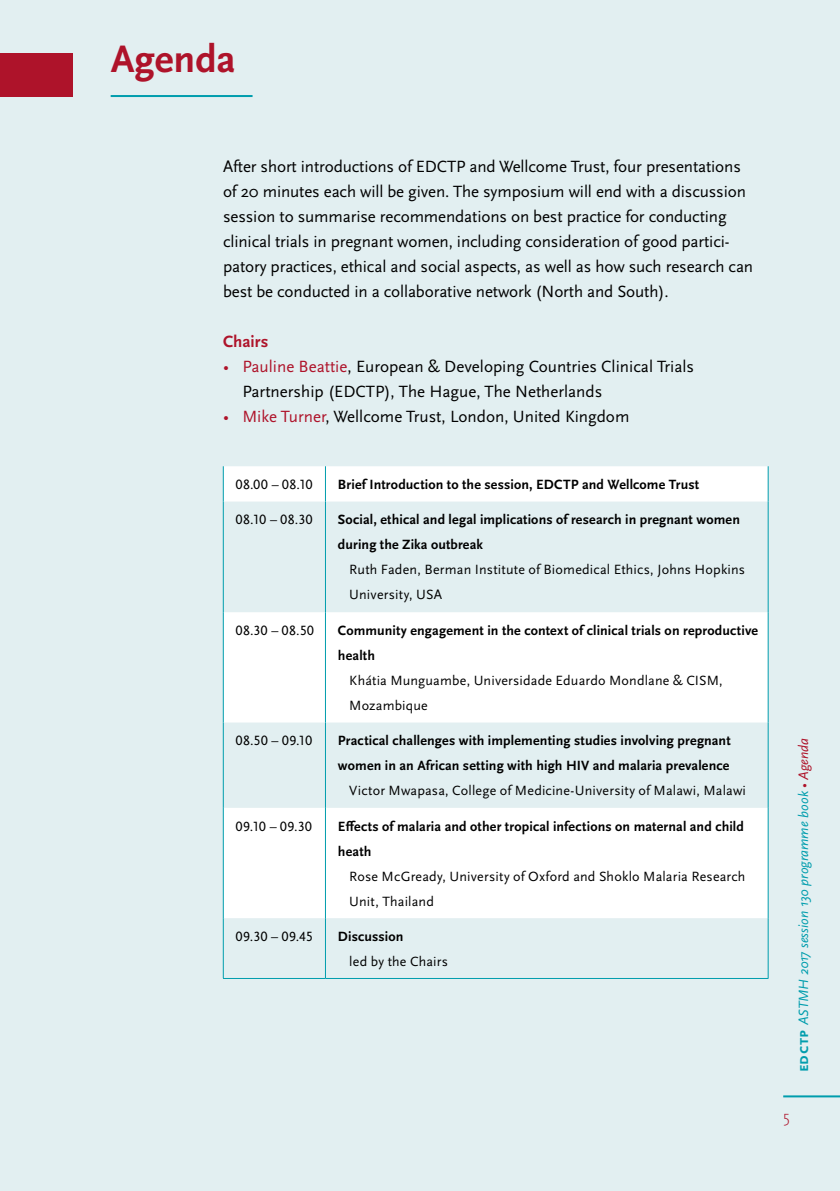
<style>
.page{position:relative;width:840px;height:1191px;background:#fff}
.page>*{position:absolute;margin:0;border:0;box-sizing:border-box;transform-origin:0 0}
.t1{font:700 40px "Scala Sans OT";color:#ae132a}
.t2{font:17px/25px "Scala Sans OT";letter-spacing:-.01em;color:#000}
.t3{font:700 17px "Scala Sans OT";color:#ae132a}
.t4{font:300 17px "Scala Sans OT";color:#ae132a}
.t5{font:700 14px/25px "Scala Sans OT";letter-spacing:.01em;color:#000}
.t6{font:14px/25px "Scala Sans OT";letter-spacing:.01em;color:#000}
.t7{font:italic 14px "Scala Sans OT";color:#009dad}
.s1{color:#ae132a}
.s2{font-weight:700;font-style:normal;font-size:16px}
</style>
<div class="page">
<div style="left:0;top:0;width:839px;height:1191px;background:#e2eff1"></div>
<svg style="left:224px;top:466px;width:543px;height:452px;fill:#fff"></svg>
<hr style="left:223px;top:466px;width:1px;height:35px;background:#009dad">
<hr style="left:767px;top:466px;width:1px;height:35px;background:#009dad">
<hr style="left:223px;top:501px;width:1px;height:111px;background:#009dad">
<hr style="left:767px;top:501px;width:1px;height:111px;background:#009dad">
<hr style="left:223px;top:612px;width:1px;height:110px;background:#009dad">
<hr style="left:767px;top:612px;width:1px;height:110px;background:#009dad">
<hr style="left:223px;top:722px;width:1px;height:86px;background:#009dad">
<hr style="left:767px;top:722px;width:1px;height:86px;background:#009dad">
<hr style="left:223px;top:808px;width:1px;height:110px;background:#009dad">
<hr style="left:767px;top:808px;width:1px;height:110px;background:#009dad">
<hr style="left:223px;top:918px;width:1px;height:60px;background:#009dad">
<hr style="left:767px;top:918px;width:1px;height:60px;background:#009dad">
<hr style="left:223px;top:978px;width:102px;height:1px;background:#009dad">
<hr style="left:325px;top:978px;width:443px;height:1px;background:#009dad">
<hr style="left:325px;top:466px;width:1px;height:35px;background:#009dad">
<hr style="left:325px;top:501px;width:1px;height:111px;background:#009dad">
<hr style="left:325px;top:612px;width:1px;height:110px;background:#009dad">
<hr style="left:325px;top:722px;width:1px;height:86px;background:#009dad">
<hr style="left:325px;top:808px;width:1px;height:110px;background:#009dad">
<hr style="left:325px;top:918px;width:1px;height:60px;background:#009dad">
<div style="left:0;top:53px;width:72px;height:44px;background:#ae132a"></div>
<hr style="left:111px;top:95px;width:141px;height:2px;background:#009dad">
<hr style="left:782px;top:1095px;width:57px;height:2px;background:#009dad">
<h1 class="t1" style="left:111px;top:37px;width:126px">Agenda</h1>
<p class="t2" style="left:223px;top:154px;width:531px">After short introductions of EDCTP and Wellcome Trust, four presentations of 20 minutes each will be given. The symposium will end with a discussion session to summarise recommendations on best practice for conducting clinical trials in pregnant women, including consideration of good partici&shy;patory practices, ethical and social aspects, as well as how such research can best be conducted in a collaborative network (North and South).</p>
<p class="t3" style="left:223px;top:332px;width:47px">Chairs</p>
<p class="t2" style="left:242px;top:354px;width:453px;text-indent:-19px"><span class="s1">• Pauline Beattie</span>, European &amp; Developing Countries Clinical Trials<br>Partnership (EDCTP), The Hague, The Netherlands</p>
<p class="t2" style="left:223px;top:404px;width:407px"><span class="s1">• Mike Turner</span>, Wellcome Trust, London, United Kingdom</p>
<p class="t6" style="left:236px;top:472px;width:79px">08.00 – 08.10</p>
<p class="t5" style="left:338px;top:472px;width:362px">Brief Introduction to the session, EDCTP and Wellcome Trust</p>
<p class="t6" style="left:236px;top:507px;width:78px">08.10 – 08.30</p>
<p class="t5" style="left:338px;top:507px;width:403px">Social, ethical and legal implications of research in pregnant women during the Zika outbreak</p>
<p class="t6" style="left:349px;top:557px;width:397px">Ruth Faden, Berman Institute of Biomedical Ethics, Johns Hopkins<br>University, USA</p>
<p class="t6" style="left:236px;top:618px;width:80px">08.30 – 08.50</p>
<p class="t5" style="left:338px;top:618px;width:421px">Community engagement in the context of clinical trials on reproductive health</p>
<p class="t6" style="left:349px;top:668px;width:374px">Khátia Munguambe, Universidade Eduardo Mondlane &amp; CISM,<br>Mozambique</p>
<p class="t6" style="left:236px;top:728px;width:78px">08.50 – 09.10</p>
<p class="t5" style="left:338px;top:728px;width:394px">Practical challenges with implementing studies involving pregnant women in an African setting with high HIV and malaria prevalence</p>
<p class="t6" style="left:349px;top:778px;width:398px">Victor Mwapasa, College of Medicine-University of Malawi, Malawi</p>
<p class="t6" style="left:236px;top:814px;width:78px">09.10 – 09.30</p>
<p class="t5" style="left:338px;top:814px;width:407px">Effects of malaria and other tropical infections on maternal and child heath</p>
<p class="t6" style="left:349px;top:864px;width:397px">Rose McGready, University of Oxford and Shoklo Malaria Research<br>Unit, Thailand</p>
<p class="t6" style="left:236px;top:924px;width:78px">09.30 – 09.45</p>
<p class="t5" style="left:338px;top:924px;width:67px">Discussion</p>
<p class="t6" style="left:349px;top:949px;width:100px">led by the Chairs</p>
<p class="t7" style="left:795px;top:1072px;width:336px;rotate:-90deg"><span class="s2">EDCTP</span> ASTMH 2017 session 130 programme book <span class="s1">• Agenda</span></p>
<p class="t4" style="left:782px;top:1107px;width:8px">5</p>
</div>
